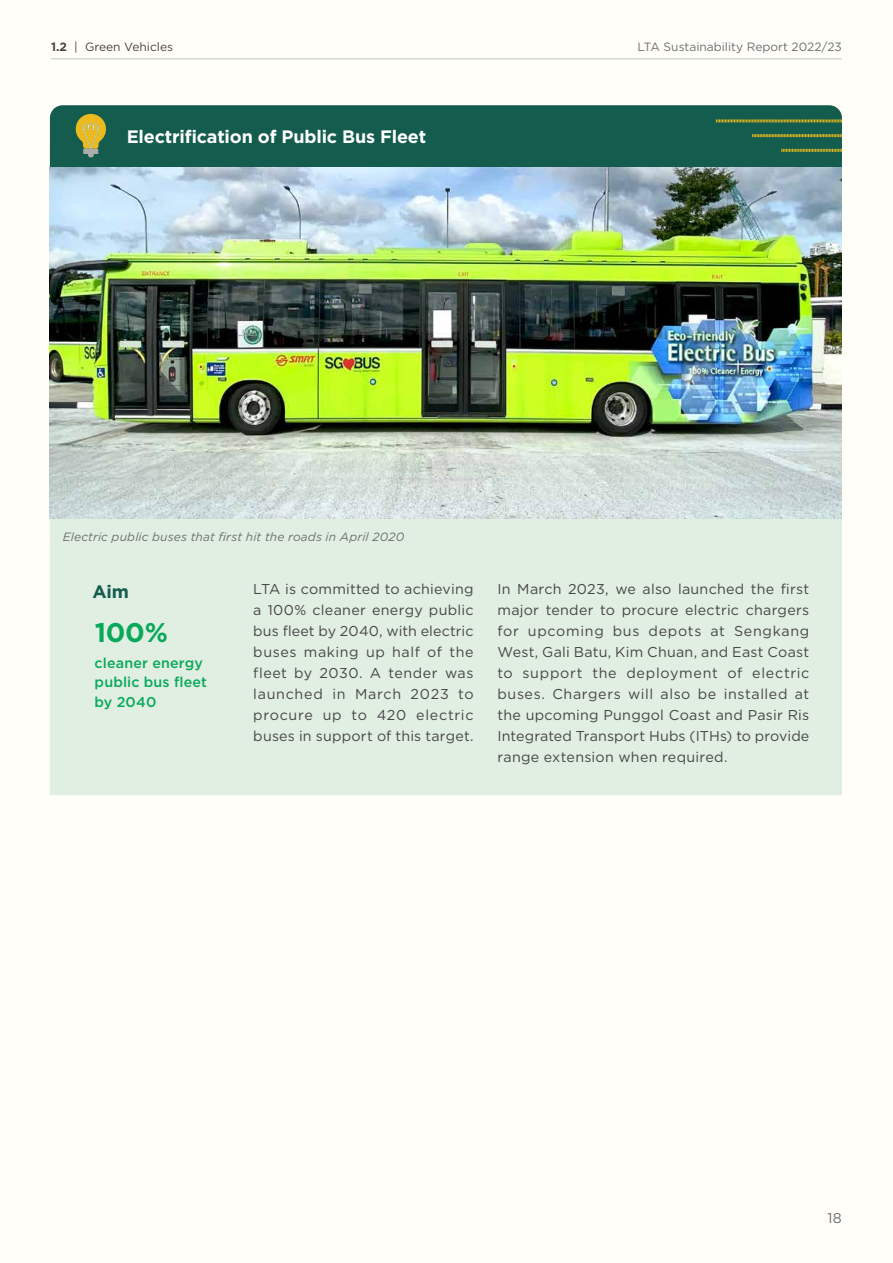
<style>
.page{position:relative;width:893px;height:1263px;background:#fffef9}
.page>*{position:absolute;margin:0;border:0;box-sizing:border-box;transform-origin:0 0}
.t1{font:700 27px "Gotham";color:#08a95b}
.t2{font:700 18px "Gotham";letter-spacing:-.01em;color:#fff}
.t3{font:700 18px "Gotham";color:#145c4e}
.t4{font:14.25px/21px "Gotham";letter-spacing:.015em;color:#464547;text-align:justify}
.t5{font:500 14.25px/19.5px "Gotham";letter-spacing:.015em;color:#08a95b}
.t6{font:14.25px "Gotham";color:#6d6e71}
.t7{font:italic 12px "Gotham";letter-spacing:.01em;color:#6d6e71}
.t8{font:12px "Gotham";color:#6d6e71}
.t9{font:12px "Gotham";color:#464547}
.s1{font-weight:700}
</style>
<div class="page">
<hr style="left:51px;top:58px;width:791px;height:1px;background:#c0c2c4">
<div style="left:50px;top:519px;width:792px;height:276px;background:#e1efe2"></div>
<div style="left:50px;top:105px;width:792px;height:62px;background:#145c4e"></div>
<img style="left:50px;top:167px;width:792px;height:352px">
<svg style="left:716px;top:119px;width:126px;height:3px"></svg>
<svg style="left:752px;top:134px;width:90px;height:3px"></svg>
<svg style="left:781px;top:149px;width:61px;height:3px"></svg>
<svg style="left:76px;top:114px;width:30px;height:43px"></svg>
<p class="t9" style="left:51px;top:39px;width:124px"><span class="s1">1.2</span> | Green Vehicles</p>
<p class="t8" style="left:638px;top:39px;width:206px">LTA Sustainability Report 2022/23</p>
<p class="t2" style="left:127px;top:124px;width:301px">Electrification of Public Bus Fleet</p>
<p class="t7" style="left:63px;top:529px;width:343px">Electric public buses that first hit the roads in April 2020</p>
<p class="t3" style="left:93px;top:579px;width:38px">Aim</p>
<h1 class="t1" style="left:95px;top:615px;width:75px">100%</h1>
<p class="t5" style="left:95px;top:653px;width:114px">cleaner energy public bus fleet by 2040</p>
<p class="t4" style="left:253px;top:578px;width:222px">LTA is committed to achieving a 100% cleaner energy public bus fleet by 2040, with electric buses making up half of the fleet by 2030. A tender was launched in March 2023 to procure up to 420 electric buses in support of this target.</p>
<p class="t4" style="left:497px;top:578px;width:313px">In March 2023, we also launched the first major tender to procure electric chargers for upcoming bus depots at Sengkang West, Gali Batu, Kim Chuan, and East Coast to support the deployment of electric buses. Chargers will also be installed at the upcoming Punggol Coast and Pasir Ris Integrated Transport Hubs (ITHs) to provide range extension when required.</p>
<p class="t6" style="left:827px;top:1209px;width:16px">18</p>
</div>
